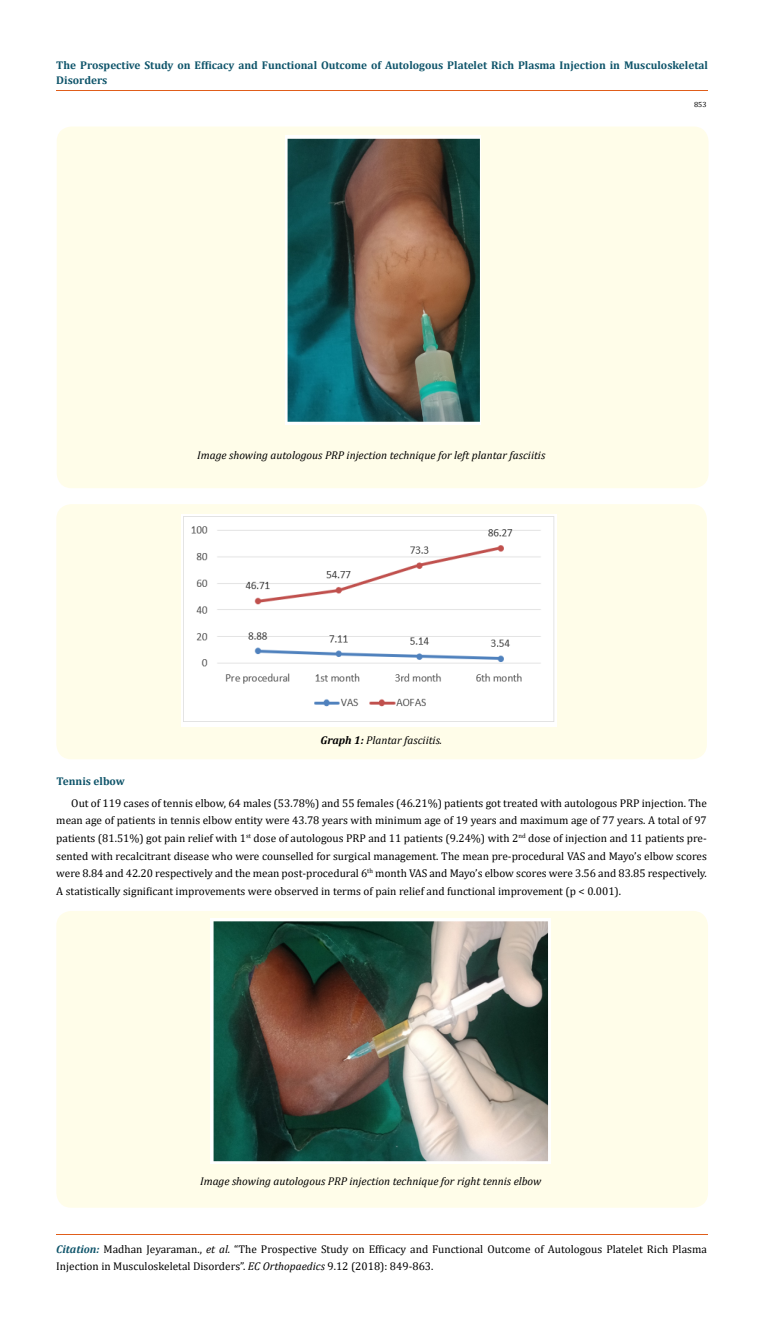
<style>
.page{position:relative;width:764px;height:1322px;background:#fff}
.page>*{position:absolute;margin:0;border:0;box-sizing:border-box;transform-origin:0 0}
.t1{font:11.25px/17.5px "Cambria";color:#000}
.t2{font:italic 11.25px "Cambria";color:#000}
.t3{font:700 11.25px/15px "Cambria";color:#0e546a}
.t4{font:7.5px "Cambria";color:#000}
.s1{font-weight:700}
.s2{font-weight:700;font-style:italic;color:#0e546a}
.s3{font-style:italic}
</style>
<div class="page">
<hr style="left:56px;top:91px;width:651px;height:1px;background:#e05d1a">
<div style="left:56px;top:504px;width:651px;height:255px;background:#fffde9;border-radius:15px"></div>
<img style="left:182px;top:514px;width:375px;height:212px">
<div style="left:57px;top:126px;width:651px;height:362px;background:#fffde9;border-radius:15px"></div>
<img style="left:285px;top:135px;width:195px;height:289px">
<div style="left:56px;top:910px;width:652px;height:297px;background:#fffde9;border-radius:15px"></div>
<img style="left:211px;top:918px;width:339px;height:245px">
<p class="t3" style="left:56px;top:57px;width:653px">The Prospective Study on Efficacy and Functional Outcome of Autologous Platelet Rich Plasma Injection in Musculoskeletal<br>Disorders</p>
<p class="t2" style="left:197px;top:447px;width:350px">Image showing autologous PRP injection technique for left plantar fasciitis</p>
<p class="t3" style="left:57px;top:773px;width:70px">Tennis elbow</p>
<p class="t2" style="left:320px;top:732px;width:123px"><span class="s1">Graph 1:</span> Plantar fasciitis.</p>
<p class="t4" style="left:694px;top:100px;width:14px">853</p>
<p class="t1" style="left:56px;top:794px;width:652px;text-align:justify;text-indent:15px">Out of 119 cases of tennis elbow, 64 males (53.78%) and 55 females (46.21%) patients got treated with autologous PRP injection. The mean age of patients in tennis elbow entity were 43.78 years with minimum age of 19 years and maximum age of 77 years. A total of 97 patients (81.51%) got pain relief with 1<sup>st</sup> dose of autologous PRP and 11 patients (9.24%) with 2<sup>nd</sup> dose of injection and 11 patients pre&shy;sented with recalcitrant disease who were counselled for surgical management. The mean pre-procedural VAS and Mayo’s elbow scores were 8.84 and 42.20 respectively and the mean post-procedural 6<sup>th</sup> month VAS and Mayo’s elbow scores were 3.56 and 83.85 respectively.<br>A statistically significant improvements were observed in terms of pain relief and functional improvement (p &lt; 0.001).</p>
<p class="t2" style="left:200px;top:1173px;width:343px">Image showing autologous PRP injection technique for right tennis elbow</p>
<p class="t1" style="left:56px;top:1239px;width:652px"><span class="s2">Citation:</span> Madhan Jeyaraman., <span class="s3">et al.</span> “The Prospective Study on Efficacy and Functional Outcome of Autologous Platelet Rich Plasma<br>Injection in Musculoskeletal Disorders”. <span class="s3">EC Orthopaedics</span> 9.12 (2018): 849-863.</p>
</div>
